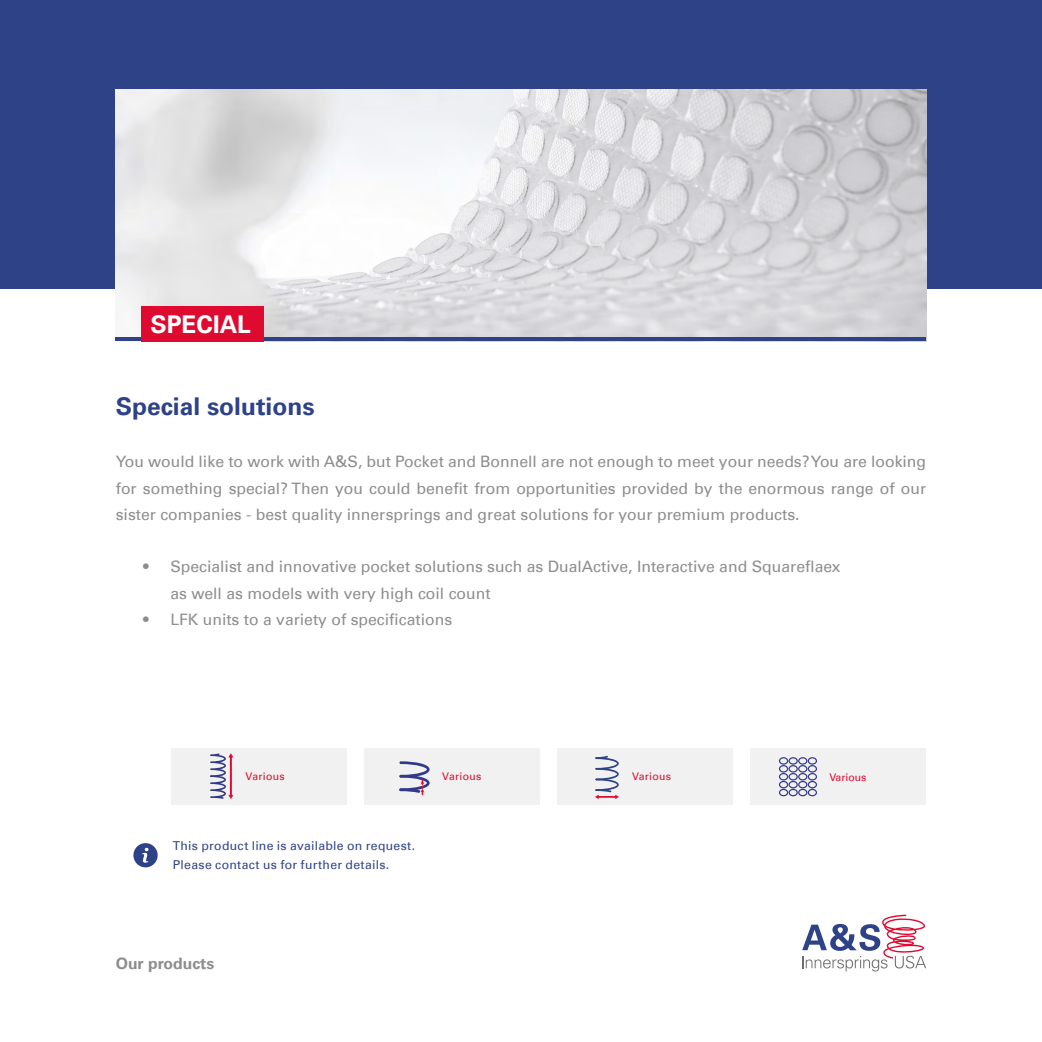
<style>
.page{position:relative;width:1042px;height:1042px;background:#fff}
.page>*{position:absolute;margin:0;border:0;box-sizing:border-box;transform-origin:0 0}
.t1{font:700 24.5px "Univers Com 65";color:#2d4287}
.t2{font:700 24.5px "Univers Com 65";color:#fff}
.t3{font:15.75px/26.2px "Univers Com 55 Roman";color:#8d8d8e;text-align:justify}
.t4{font:700 15.75px "Univers Com 65";color:#8d8d8e}
.t5{font:12.25px/19.2px "Univers Com 55 Roman";letter-spacing:.025em;color:#2d4287}
.t6{font:10.5px "Univers Com 55 Roman";letter-spacing:.025em;color:#de0a30}
.t7{font:10.5px "Univers Com 55 Roman";color:#de0a30}
</style>
<div class="page">
<div style="left:0;top:0;width:1042px;height:289px;background:#2d4287"></div>
<img style="left:116px;top:89px;width:810px;height:249px">
<svg style="left:802px;top:914px;width:124px;height:57px"></svg>
<svg style="left:133px;top:843px;width:25px;height:24px"></svg>
<div style="left:364px;top:747px;width:176px;height:57px;background:#f1f1f1"></div>
<div style="left:557px;top:747px;width:176px;height:57px;background:#f1f1f1"></div>
<div style="left:171px;top:747px;width:176px;height:57px;background:#f1f1f1"></div>
<div style="left:751px;top:747px;width:175px;height:57px;background:#f1f1f1"></div>
<svg style="left:399px;top:761px;width:30px;height:34px"></svg>
<svg style="left:210px;top:753px;width:23px;height:46px"></svg>
<svg style="left:779px;top:757px;width:38px;height:39px"></svg>
<svg style="left:595px;top:756px;width:24px;height:43px"></svg>
<hr style="left:597px;top:796px;width:20px;height:2px;background:#de0a30">
<hr style="left:116px;top:338px;width:810px;height:3px;background:#2d4287">
<div style="left:141px;top:306px;width:122px;height:35px;background:#de0a30"></div>
<h1 class="t2" style="left:150px;top:310px;width:102px">SPECIAL</h1>
<h1 class="t1" style="left:116px;top:392px;width:200px">Special solutions</h1>
<p class="t3" style="left:116px;top:449px;width:812px">You would like to work with A&amp;S, but Pocket and Bonnell are not enough to meet your needs? You are looking for something special? Then you could benefit from opportunities provided by the enormous range of our sister companies - best quality innersprings and great solutions for your premium products.</p>
<p class="t3" style="left:170px;top:554px;width:672px;text-indent:-27px">• Specialist and innovative pocket solutions such as DualActive, Interactive and Squareflaex as well as models with very high coil count</p>
<p class="t3" style="left:143px;top:606px;width:311px">• LFK units to a variety of specifications</p>
<p class="t6" style="left:246px;top:770px;width:41px">Various</p>
<p class="t6" style="left:442px;top:770px;width:41px">Various</p>
<p class="t6" style="left:632px;top:770px;width:41px">Various</p>
<p class="t7" style="left:829px;top:770px;width:39px">Various</p>
<p class="t5" style="left:173px;top:836px;width:244px">This product line is available on request.<br>Please contact us for further details.</p>
<p class="t4" style="left:116px;top:954px;width:100px">Our products</p>
</div>
